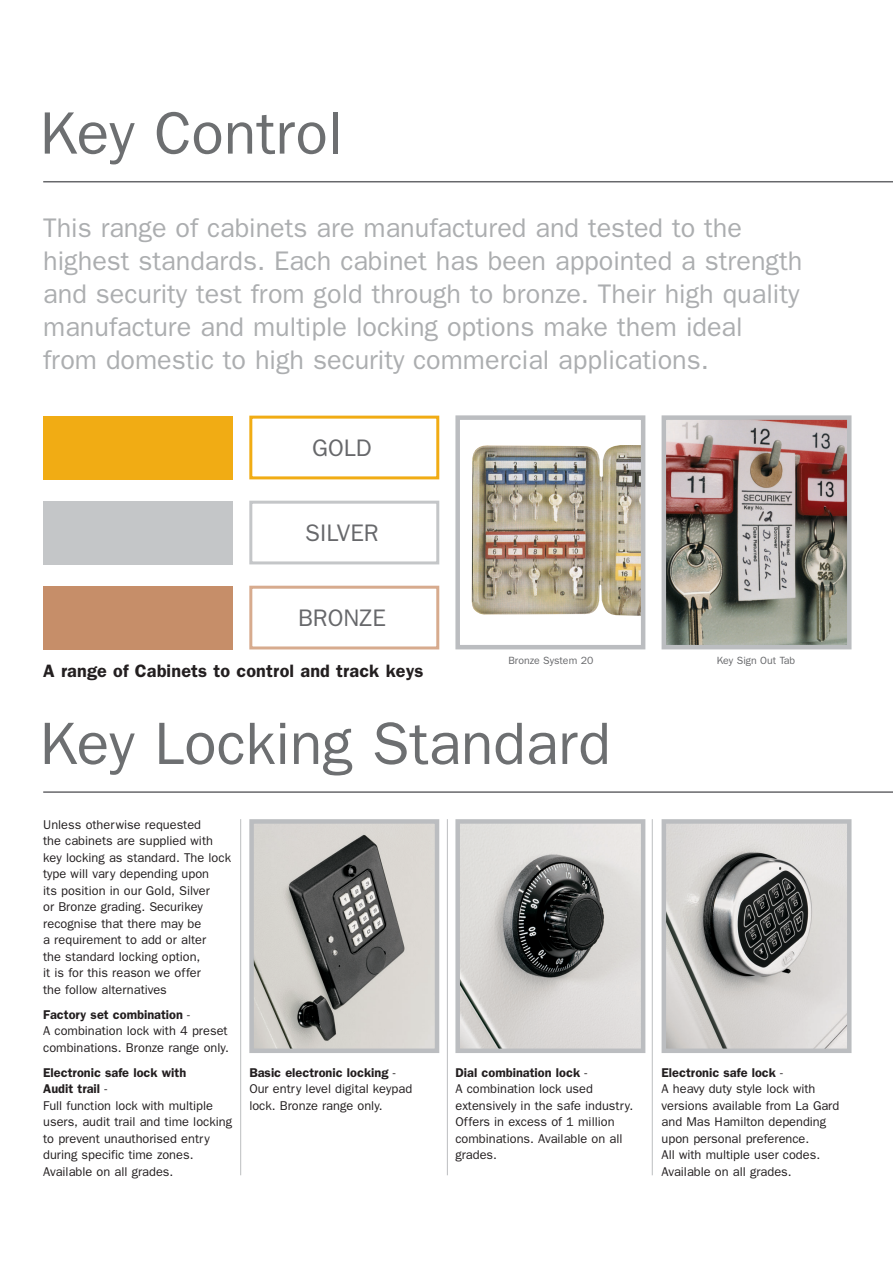
<style>
.page{position:relative;width:893px;height:1263px;background:#fff}
.page>*{position:absolute;margin:0;border:0;box-sizing:border-box;transform-origin:0 0}
.t1{font:60px "Franklin Gothic";color:#6d6f71}
.t2{font:27px/33px "Franklin Gothic";color:#acaeb0}
.t3{font:24px "Franklin Gothic";color:#67686b}
.t4{font:600 18px "Franklin Gothic";letter-spacing:.01em;color:#231f20}
.t5{font:12.75px/16.5px "Franklin Gothic";color:#231f20}
.t6{font:10.5px "Franklin Gothic";color:#67686b}
.s1{font-weight:600}
</style>
<div class="page">
<hr style="left:43px;top:181px;width:849px;height:1px;background:#67686b">
<div style="left:43px;top:416px;width:190px;height:63px;background:#f1ac14"></div>
<div style="left:249px;top:416px;width:190px;height:63px;border:3px solid #f1ac14"></div>
<div style="left:43px;top:501px;width:190px;height:63px;background:#c4c6c8"></div>
<div style="left:43px;top:586px;width:190px;height:63px;background:#c68e69"></div>
<div style="left:249px;top:501px;width:190px;height:63px;border:3px solid #c4c6c8"></div>
<div style="left:249px;top:586px;width:190px;height:63px;border:3px solid #d7ab8e"></div>
<img style="left:666px;top:420px;width:180px;height:224px">
<div style="left:661px;top:415px;width:190px;height:234px;border:4px solid #bbbdc0"></div>
<img style="left:471px;top:445px;width:169px;height:171px">
<div style="left:455px;top:415px;width:190px;height:234px;border:4px solid #bbbdc0"></div>
<hr style="left:43px;top:791px;width:849px;height:2px;background:#67686b">
<img style="left:254px;top:824px;width:180px;height:224px">
<div style="left:249px;top:819px;width:190px;height:234px;border:4px solid #bbbdc0"></div>
<img style="left:460px;top:824px;width:180px;height:224px">
<div style="left:455px;top:819px;width:190px;height:234px;border:4px solid #bbbdc0"></div>
<img style="left:666px;top:824px;width:180px;height:224px">
<div style="left:661px;top:819px;width:190px;height:234px;border:4px solid #bbbdc0"></div>
<hr style="left:240px;top:819px;width:1px;height:356px;background:#bcbec0">
<hr style="left:447px;top:819px;width:1px;height:356px;background:#bcbec0">
<hr style="left:652px;top:819px;width:1px;height:356px;background:#bcbec0">
<h1 class="t1" style="left:40px;top:112px;width:304px">Key Control</h1>
<p class="t2" style="left:43px;top:214px;width:760px">This range of cabinets are manufactured and tested to the highest standards. Each cabinet has been appointed a strength and security test from gold through to bronze. Their high quality manufacture and multiple locking options make them ideal from domestic to high security commercial applications.</p>
<h3 class="t3" style="left:312px;top:439px;width:61px">GOLD</h3>
<h3 class="t3" style="left:305px;top:524px;width:75px">SILVER</h3>
<h3 class="t3" style="left:298px;top:609px;width:89px">BRONZE</h3>
<h3 class="t4" style="left:43px;top:665px;width:382px">A range of Cabinets to control and track keys</h3>
<p class="t6" style="left:508px;top:657px;width:86px">Bronze System 20</p>
<p class="t6" style="left:716px;top:657px;width:80px">Key Sign Out Tab</p>
<h1 class="t1" style="left:40px;top:723px;width:572px">Key Locking Standard</h1>
<p class="t5" style="left:43px;top:817px;width:189px">Unless otherwise requested<br>the cabinets are supplied with key locking as standard. The lock type will vary depending upon<br>its position in our Gold, Silver<br>or Bronze grading. Securikey recognise that there may be<br>a requirement to add or alter<br>the standard locking option,<br>it is for this reason we offer<br>the follow alternatives</p>
<p class="t5" style="left:43px;top:1007px;width:187px"><span class="s1">Factory set combination</span> -<br>A combination lock with 4 preset combinations. Bronze range only.</p>
<p class="t5" style="left:43px;top:1065px;width:190px"><span class="s1">Electronic safe lock with<br>Audit trail</span> -<br>Full function lock with multiple users, audit trail and time locking to prevent unauthorised entry during specific time zones.<br>Available on all grades.</p>
<p class="t5" style="left:455px;top:1065px;width:179px"><span class="s1">Dial combination lock</span> -<br>A combination lock used extensively in the safe industry.<br>Offers in excess of 1 million combinations. Available on all grades.</p>
<p class="t5" style="left:249px;top:1065px;width:164px"><span class="s1">Basic electronic locking</span> -<br>Our entry level digital keypad lock. Bronze range only.</p>
<p class="t5" style="left:661px;top:1065px;width:179px"><span class="s1">Electronic safe lock</span> -<br>A heavy duty style lock with versions available from La Gard and Mas Hamilton depending upon personal preference.<br>All with multiple user codes.<br>Available on all grades.</p>
</div>
